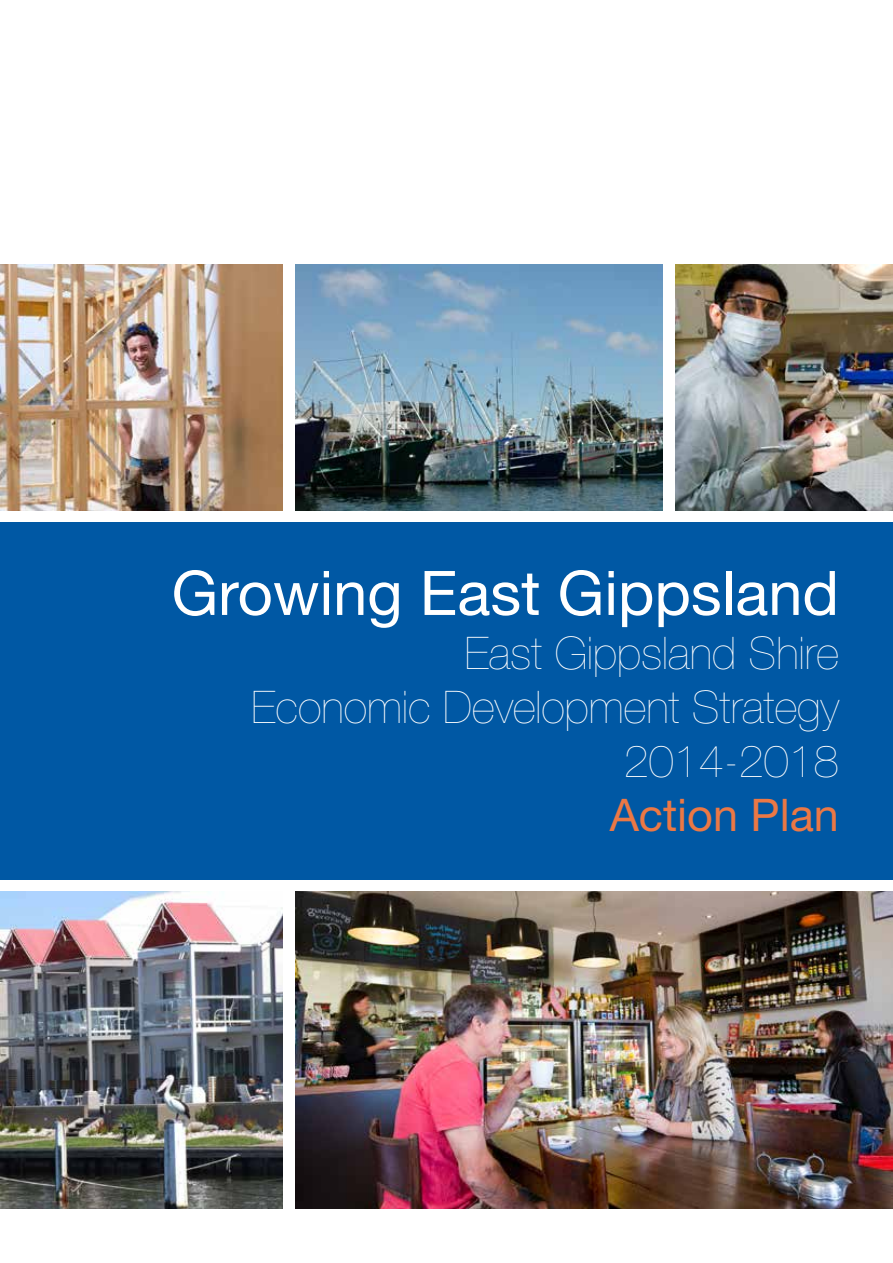
<style>
.page{position:relative;width:893px;height:1263px;background:#fff}
.page>*{position:absolute;margin:0;border:0;box-sizing:border-box;transform-origin:0 0}
.t1{font:61.5px "Helvetica Neue LT Std";color:#fff}
.t2{font:200 45px/54px "Helvetica Neue LT Std";color:#fff;text-align:right}
.t3{font:45px "Helvetica Neue LT Std";color:#eb7845}
</style>
<div class="page">
<div style="left:1px;top:522px;width:892px;height:358px;background:#0058a4"></div>
<img style="left:0;top:892px;width:283px;height:317px">
<img style="left:1px;top:265px;width:282px;height:245px">
<img style="left:675px;top:265px;width:218px;height:245px">
<img style="left:295px;top:892px;width:598px;height:317px">
<img style="left:295px;top:265px;width:367px;height:245px">
<h1 class="t1" style="left:172px;top:556px;width:669px">Growing East Gippsland</h1>
<p class="t2" style="left:251px;top:626px;width:589px">East Gippsland Shire<br>Economic Development Strategy<br>2014-2018</p>
<p class="t3" style="left:610px;top:788px;width:231px">Action Plan</p>
</div>
